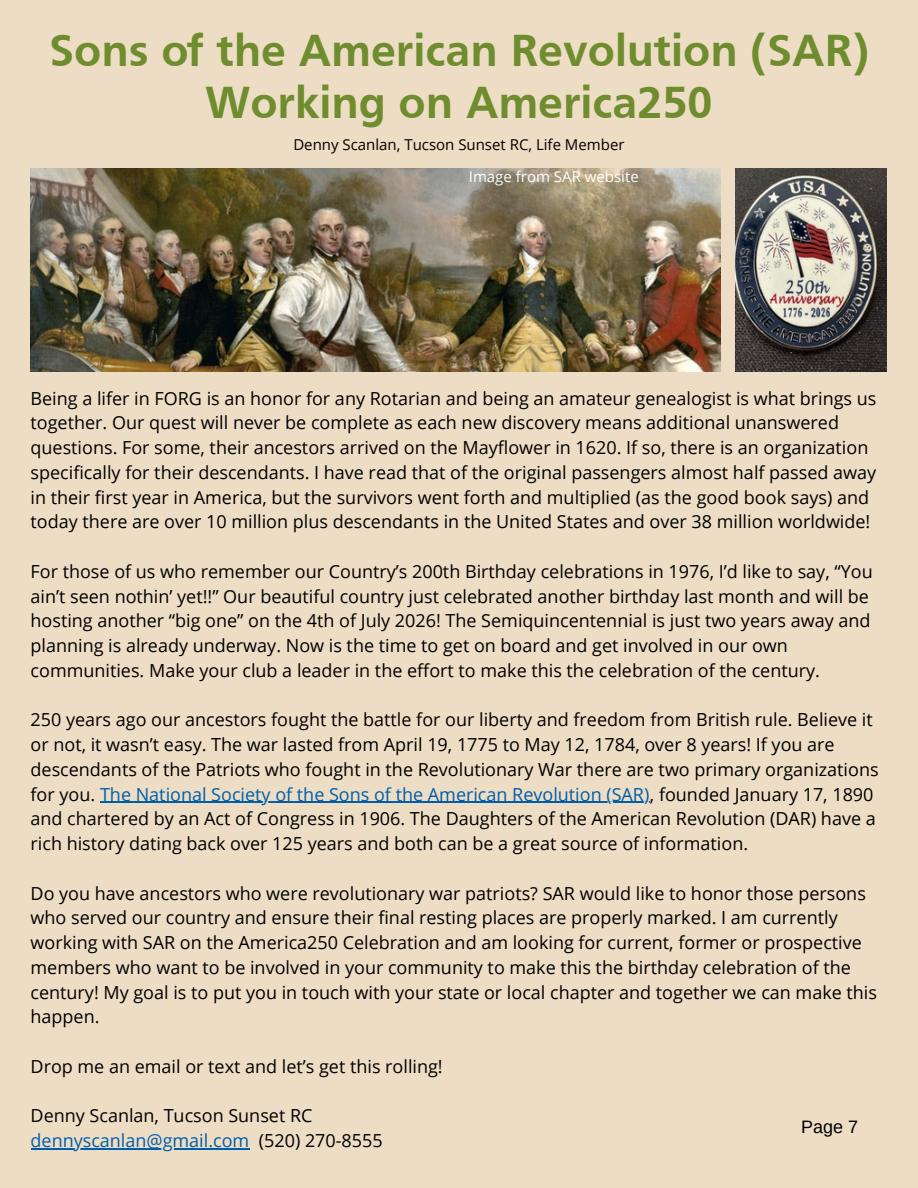
<style>
.page{position:relative;width:918px;height:1188px;background:#edddc5}
.page>*{position:absolute;margin:0;border:0;box-sizing:border-box;transform-origin:0 0}
.t1{font:700 46.5px/52.8px "Frutiger";color:#6f8d2e;text-align:center}
.t2{font:18px/24.8px "Open Sans";color:#000}
.t3{font:18px "Open Sans";color:#005daa}
.t4{font:18px "Arimo";color:#000}
.t5{font:15px "Open Sans";color:#000}
.t6{font:15px "Open Sans";color:#fff}
.s1{color:#005daa}
.s2{color:#000}
</style>
<div class="page">
<hr style="left:100px;top:802px;width:550px;height:1px;background:#005daa">
<hr style="left:31px;top:1148px;width:219px;height:1px;background:#005daa">
<img style="left:31px;top:168px;width:689px;height:204px">
<img style="left:735px;top:168px;width:152px;height:204px">
<p class="t1" style="left:49px;top:28px;width:821px">Sons of the American Revolution (SAR)<br>Working on America250</p>
<p class="t5" style="left:293px;top:134px;width:333px">Denny Scanlan, Tucson Sunset RC, Life Member</p>
<p class="t6" style="left:469px;top:166px;width:171px">Image from SAR website</p>
<p class="t2" style="left:31px;top:385px;width:847px">Being a lifer in FORG is an honor for any Rotarian and being an amateur genealogist is what brings us together. Our quest will never be complete as each new discovery means additional unanswered questions. For some, their ancestors arrived on the Mayflower in 1620. If so, there is an organization specifically for their descendants. I have read that of the original passengers almost half passed away in their first year in America, but the survivors went forth and multiplied (as the good book says) and today there are over 10 million plus descendants in the United States and over 38 million worldwide!</p>
<p class="t2" style="left:31px;top:559px;width:844px">For those of us who remember our Country’s 200th Birthday celebrations in 1976, I’d like to say, “You ain’t seen nothin’ yet!!” Our beautiful country just celebrated another birthday last month and will be hosting another “big one” on the 4th of July 2026! The Semiquincentennial is just two years away and planning is already underway. Now is the time to get on board and get involved in our own communities. Make your club a leader in the effort to make this the celebration of the century.</p>
<p class="t2" style="left:31px;top:707px;width:850px">250 years ago our ancestors fought the battle for our liberty and freedom from British rule. Believe it or not, it wasn’t easy. The war lasted from April 19, 1775 to May 12, 1784, over 8 years! If you are descendants of the Patriots who fought in the Revolutionary War there are two primary organizations for you. <span class="s1">The National Society of the Sons of the American Revolution (SAR)</span>, founded January 17, 1890 and chartered by an Act of Congress in 1906. The Daughters of the American Revolution (DAR) have a rich history dating back over 125 years and both can be a great source of information.</p>
<p class="t2" style="left:31px;top:880px;width:848px">Do you have ancestors who were revolutionary war patriots? SAR would like to honor those persons who served our country and ensure their final resting places are properly marked. I am currently working with SAR on the America250 Celebration and am looking for current, former or prospective members who want to be involved in your community to make this the birthday celebration of the century! My goal is to put you in touch with your state or local chapter and together we can make this happen.</p>
<p class="t2" style="left:31px;top:1054px;width:414px">Drop me an email or text and let’s get this rolling!</p>
<p class="t2" style="left:31px;top:1103px;width:283px">Denny Scanlan, Tucson Sunset RC</p>
<p class="t3" style="left:31px;top:1128px;width:354px">dennyscanlan@gmail.com <span class="s2">(520) 270-8555</span></p>
<p class="t4" style="left:801px;top:1117px;width:59px">Page 7</p>
</div>
